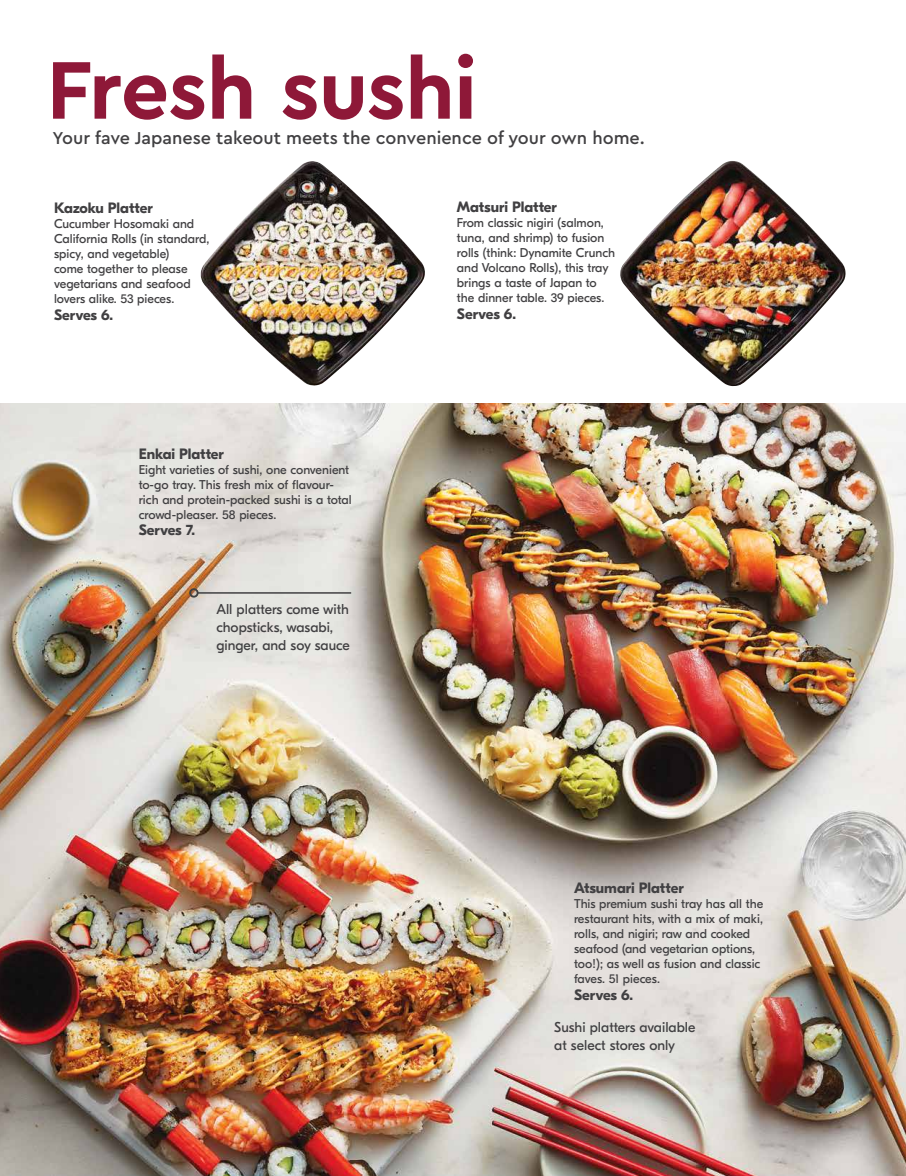
<style>
.page{position:relative;width:906px;height:1176px;background:#fff}
.page>*{position:absolute;margin:0;border:0;box-sizing:border-box;transform-origin:0 0}
.t1{font:700 85.5px "Cera Pro";letter-spacing:-.01em;color:#8e1838}
.t2{font:500 18px "Cera Pro";color:#414042}
.t3{font:700 15px "GT Eesti Pro Display";color:#414042}
.t4{font:14.25px/18px "GT Eesti Display";color:#414042}
.t5{font:12.75px/15px "GT Eesti Display";color:#414042}
</style>
<div class="page">
<img style="left:0;top:404px;width:905px;height:771px">
<img style="left:200px;top:161px;width:225px;height:224px">
<img style="left:620px;top:161px;width:225px;height:225px">
<hr style="left:197px;top:592px;width:154px;height:1px;background:#414042">
<div style="left:189px;top:588px;width:9px;height:9px;border:2px solid #414042;border-radius:50%"></div>
<h1 class="t1" style="left:46px;top:33px;width:432px">Fresh sushi</h1>
<h2 class="t2" style="left:52px;top:126px;width:593px">Your fave Japanese takeout meets the convenience of your own home.</h2>
<p class="t3" style="left:54px;top:199px;width:100px">Kazoku Platter</p>
<p class="t5" style="left:54px;top:216px;width:157px">Cucumber Hosomaki and<br>California Rolls (in standard, spicy, and vegetable)<br>come together to please vegetarians and seafood lovers alike. 53 pieces.</p>
<p class="t3" style="left:54px;top:306px;width:61px">Serves 6.</p>
<p class="t3" style="left:139px;top:445px;width:87px">Enkai Platter</p>
<p class="t5" style="left:139px;top:462px;width:214px">Eight varieties of sushi, one convenient to-go tray. This fresh mix of flavour&shy;rich and protein-packed sushi is a total crowd-pleaser. 58 pieces.</p>
<p class="t3" style="left:139px;top:521px;width:58px">Serves 7.</p>
<p class="t4" style="left:216px;top:600px;width:135px">All platters come with chopsticks, wasabi, ginger, and soy sauce</p>
<p class="t3" style="left:456px;top:199px;width:102px">Matsuri Platter</p>
<p class="t5" style="left:456px;top:216px;width:160px">From classic nigiri (salmon, tuna, and shrimp) to fusion rolls (think: Dynamite Crunch and Volcano Rolls), this tray brings a taste of Japan to the dinner table. 39 pieces.</p>
<p class="t3" style="left:456px;top:305px;width:61px">Serves 6.</p>
<p class="t3" style="left:573px;top:879px;width:111px">Atsumari Platter</p>
<p class="t5" style="left:573px;top:896px;width:191px">This premium sushi tray has all the restaurant hits, with a mix of maki, rolls, and nigiri; raw and cooked seafood (and vegetarian options, too!); as well as fusion and classic faves. 51 pieces.</p>
<p class="t3" style="left:573px;top:986px;width:61px">Serves 6.</p>
<p class="t4" style="left:554px;top:1018px;width:143px">Sushi platters available at select stores only</p>
</div>
